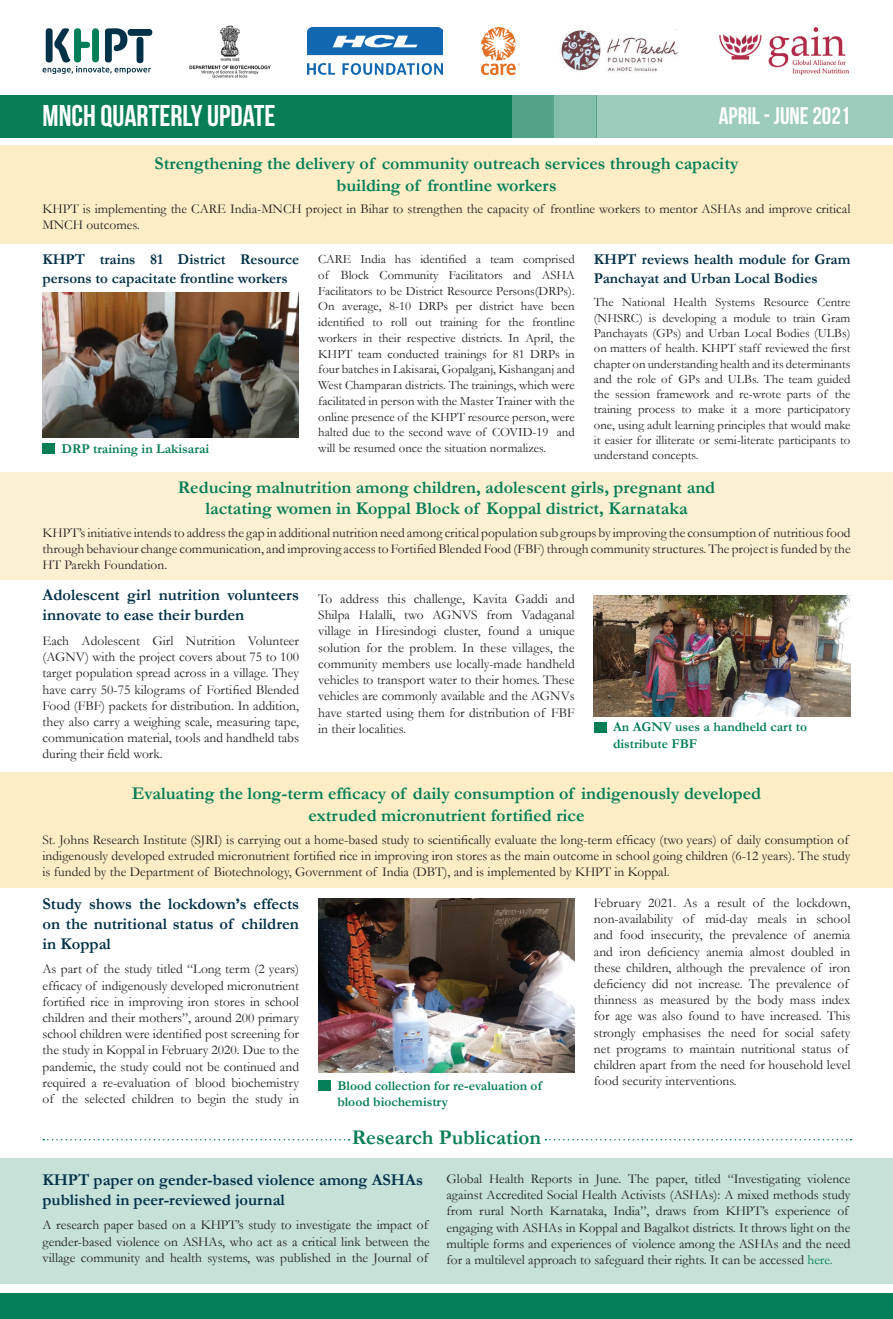
<style>
.page{position:relative;width:893px;height:1319px;background:#fff}
.page>*{position:absolute;margin:0;border:0;box-sizing:border-box;transform-origin:0 0}
.t1{font:30px "Bebas Neue";color:#fff}
.t2{font:24px "Bebas Neue";color:#fff}
.t3{font:700 21px "Garamond";color:#087e57}
.t4{font:700 18px/21.6px "Garamond";color:#047e56;text-align:center}
.t5{font:700 16.5px/19.8px "Garamond";color:#033148}
.t6{font:700 15px/18px "Garamond";color:#033148}
.t7{font:13.5px/16.2px "Garamond";color:#231f20}
.t8{font:700 13.5px/16.2px "Garamond";color:#047e56}
.t9{font:12.75px/15.8px "Garamond";color:#231f20;text-align:justify}
.s1{color:#047e56}
</style>
<div class="page">
<div style="left:0;top:1157px;width:893px;height:126px;background:#c5e1d8"></div>
<div style="left:0;top:95px;width:511px;height:42px;background:#087e57"></div>
<div style="left:597px;top:95px;width:296px;height:42px;background:#9dcbbc"></div>
<div style="left:511px;top:95px;width:43px;height:42px;background:#52a489"></div>
<div style="left:554px;top:95px;width:43px;height:42px;background:#83beab"></div>
<img style="left:482px;top:28px;width:37px;height:46px">
<img style="left:719px;top:28px;width:130px;height:47px">
<svg style="left:43px;top:28px;width:109px;height:46px"></svg>
<img style="left:561px;top:28px;width:117px;height:45px">
<img style="left:189px;top:25px;width:82px;height:52px">
<img style="left:307px;top:28px;width:135px;height:46px">
<div style="left:0;top:145px;width:893px;height:98px;background:#fcedc6"></div>
<div style="left:0;top:472px;width:893px;height:107px;background:#fcf0d2"></div>
<div style="left:0;top:771px;width:893px;height:116px;background:#fcedc6"></div>
<img style="left:42px;top:292px;width:257px;height:146px">
<img style="left:594px;top:596px;width:256px;height:120px">
<img style="left:318px;top:898px;width:257px;height:173px">
<div style="left:42px;top:443px;width:13px;height:11px;background:#047e56"></div>
<div style="left:594px;top:721px;width:13px;height:11px;background:#047e56"></div>
<div style="left:318px;top:1079px;width:13px;height:11px;background:#047e56"></div>
<div style="left:0;top:1293px;width:893px;height:25px;background:#047e56"></div>
<svg style="left:545px;top:1139px;width:306px;height:1px"></svg>
<svg style="left:43px;top:1139px;width:306px;height:1px"></svg>
<h1 class="t1" style="left:43px;top:99px;width:235px">MNCH QUARTERLY UPDATE</h1>
<h2 class="t2" style="left:719px;top:102px;width:133px">APRIL - JUNE 2021</h2>
<h3 class="t4" style="left:155px;top:152px;width:585px">Strengthening the delivery of community outreach services through capacity building of frontline workers</h3>
<p class="t7" style="left:43px;top:200px;width:809px">KHPT is implementing the CARE India-MNCH project in Bihar to strengthen the capacity of frontline workers to mentor ASHAs and improve critical<br>MNCH outcomes.</p>
<p class="t9" style="left:318px;top:251px;width:258px">CARE India has identified a team comprised of Block Community Facilitators and ASHA Facilitators to be District Resource Persons(DRPs).<br>On average, 8-10 DRPs per district have been identified to roll out training for the frontline workers in their respective districts. In April, the KHPT team conducted trainings for 81 DRPs in four batches in Lakisarai, Gopalganj, Kishanganj and West Champaran districts. The trainings, which were facilitated in person with the Master Trainer with the online presence of the KHPT resource person, were halted due to the second wave of COVID-19 and will be resumed once the situation normalizes.</p>
<p class="t6" style="left:43px;top:251px;width:258px">KHPT trains 81 District Resource persons to capacitate frontline workers</p>
<p class="t6" style="left:594px;top:251px;width:258px">KHPT reviews health module for Gram<br>Panchayat and Urban Local Bodies</p>
<p class="t9" style="left:594px;top:294px;width:258px;line-height:15.3px">The National Health Systems Resource Centre (NHSRC) is developing a module to train Gram Panchayats (GPs) and Urban Local Bodies (ULBs) on matters of health. KHPT staff reviewed the first chapter on understanding health and its determinants and the role of GPs and ULBs. The team guided the session framework and re-wrote parts of the training process to make it a more participatory one, using adult learning principles that would make it easier for illiterate or semi-literate participants to understand concepts.</p>
<p class="t8" style="left:61px;top:440px;width:149px">DRP training in Lakisarai</p>
<h3 class="t4" style="left:178px;top:476px;width:539px">Reducing malnutrition among children, adolescent girls, pregnant and lactating women in Koppal Block of Koppal district, Karnataka</h3>
<p class="t7" style="left:43px;top:524px;width:810px;text-align:justify">KHPT’s initiative intends to address the gap in additional nutrition need among critical population sub groups by improving the consumption of nutritious food through behaviour change communication, and improving access to Fortified Blended Food (FBF) through community structures. The project is funded by the HT Parekh Foundation.</p>
<p class="t5" style="left:43px;top:585px;width:258px">Adolescent girl nutrition volunteers innovate to ease their burden</p>
<p class="t7" style="left:43px;top:632px;width:258px;text-align:justify">Each Adolescent Girl Nutrition Volunteer (AGNV) with the project covers about 75 to 100 target population spread across in a village. They have carry 50-75 kilograms of Fortified Blended Food (FBF) packets for distribution. In addition, they also carry a weighing scale, measuring tape, communication material, tools and handheld tabs during their field work.</p>
<p class="t7" style="left:318px;top:590px;width:258px;text-align:justify">To address this challenge, Kavita Gaddi and Shilpa Halalli, two AGNVS from Vadaganal village in Hiresindogi cluster, found a unique solution for the problem. In these villages, the community members use locally-made handheld vehicles to transport water to their homes. These vehicles are commonly available and the AGNVs have started using them for distribution of FBF in their localities.</p>
<p class="t8" style="left:613px;top:719px;width:196px">An AGNV uses a handheld cart to distribute FBF</p>
<h3 class="t4" style="left:132px;top:782px;width:631px">Evaluating the long-term efficacy of daily consumption of indigenously developed extruded micronutrient fortified rice</h3>
<p class="t7" style="left:43px;top:830px;width:809px">St. Johns Research Institute (SJRI) is carrying out a home-based study to scientifically evaluate the long-term efficacy (two years) of daily consumption of indigenously developed extruded micronutrient fortified rice in improving iron stores as the main outcome in school going children (6-12 years). The study is funded by the Department of Biotechnology, Government of India (DBT), and is implemented by KHPT in Koppal.</p>
<p class="t5" style="left:43px;top:893px;width:258px;text-align:justify">Study shows the lockdown’s effects on the nutritional status of children in Koppal</p>
<p class="t7" style="left:43px;top:960px;width:258px;text-align:justify">As part of the study titled “Long term (2 years) efficacy of indigenously developed micronutrient fortified rice in improving iron stores in school children and their mothers”, around 200 primary school children were identified post screening for the study in Koppal in February 2020. Due to the pandemic, the study could not be continued and required a re-evaluation of blood biochemistry of the selected children to begin the study in</p>
<p class="t8" style="left:337px;top:1077px;width:206px">Blood collection for re-evaluation of blood biochemistry</p>
<h3 class="t3" style="left:352px;top:1123px;width:191px">Research Publication</h3>
<p class="t7" style="left:594px;top:894px;width:258px">February 2021. As a result of the lockdown, non-availability of mid-day meals in school and food insecurity, the prevalence of anemia and iron deficiency anemia almost doubled in these children, although the prevalence of iron deficiency did not increase. The prevalence of thinness as measured by the body mass index for age was also found to have increased. This strongly emphasises the need for social safety net programs to maintain nutritional status of children apart from the need for household level food security interventions.</p>
<p class="t5" style="left:43px;top:1169px;width:382px">KHPT paper on gender-based violence among ASHAs published in peer-reviewed journal</p>
<p class="t7" style="left:43px;top:1216px;width:389px">A research paper based on a KHPT’s study to investigate the impact of gender-based violence on ASHAs, who act as a critical link between the village community and health systems, was published in the Journal of</p>
<p class="t7" style="left:446px;top:1169px;width:405px">Global Health Reports in June. The paper, titled “Investigating violence against Accredited Social Health Activists (ASHAs): A mixed methods study from rural North Karnataka, India”, draws from KHPT’s experience of engaging with ASHAs in Koppal and Bagalkot districts. It throws light on the multiple forms and experiences of violence among the ASHAs and the need for a multilevel approach to safeguard their rights. It can be accessed <span class="s1">here.</span></p>
</div>
